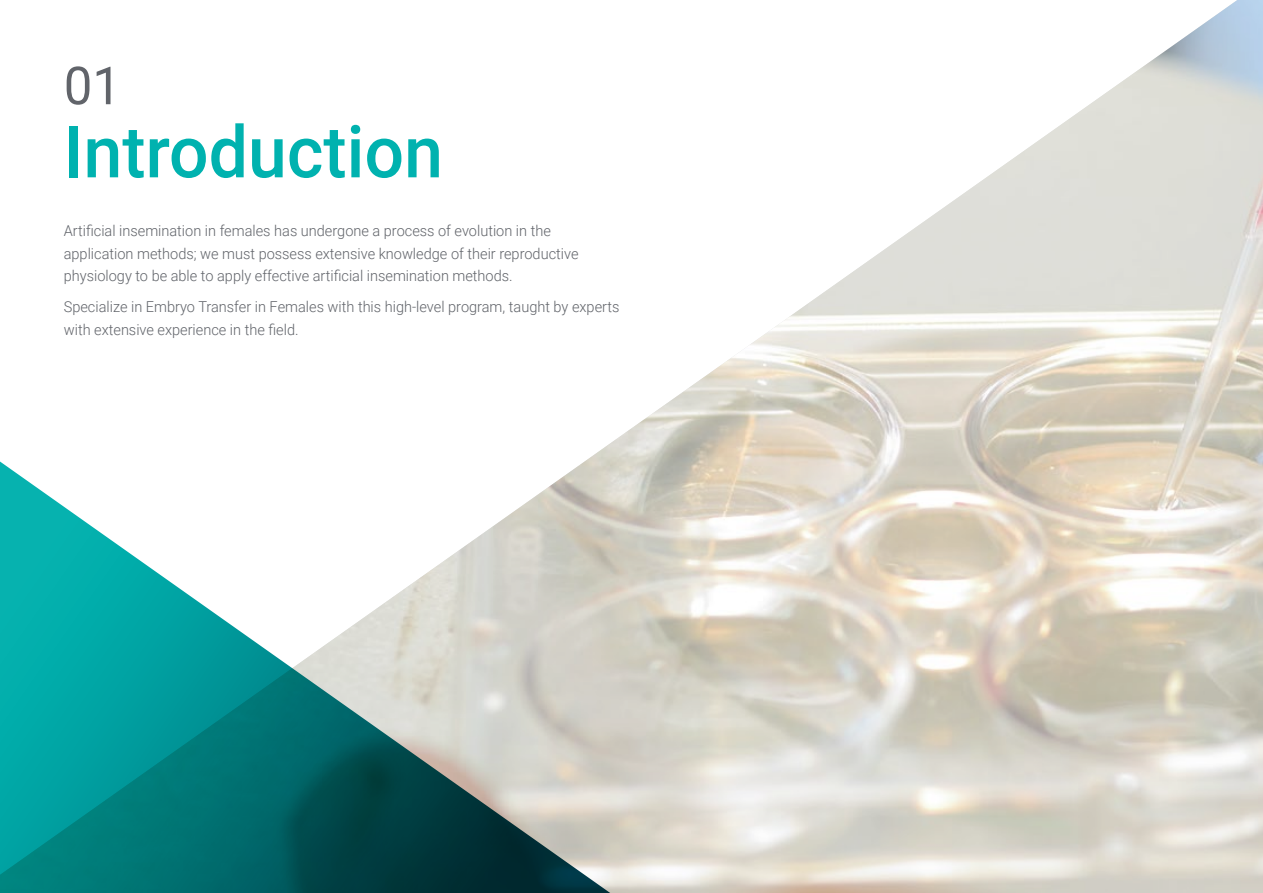
<style>
.page{position:relative;width:1263px;height:893px;background:#fff}
.page>*{position:absolute;margin:0;border:0;box-sizing:border-box;transform-origin:0 0}
.t1{font:500 72px "Roboto";color:#00b2af}
.t2{font:52.5px "Roboto";color:#61646a}
.t3{font:300 15px/22.5px "Roboto";color:#61646a}
</style>
<div class="page">
<img style="left:607px;top:0;width:656px;height:893px">
<svg style="left:0;top:446px;width:640px;height:447px"></svg>
<h2 class="t2" style="left:64px;top:49px;width:59px">01</h2>
<h1 class="t1" style="left:64px;top:101px;width:381px">Introduction</h1>
<p class="t3" style="left:64px;top:219px;width:516px">Artificial insemination in females has undergone a process of evolution in the application methods; we must possess extensive knowledge of their reproductive physiology to be able to apply effective artificial insemination methods.</p>
<p class="t3" style="left:64px;top:295px;width:557px">Specialize in Embryo Transfer in Females with this high-level program, taught by experts with extensive experience in the field.</p>
</div>
